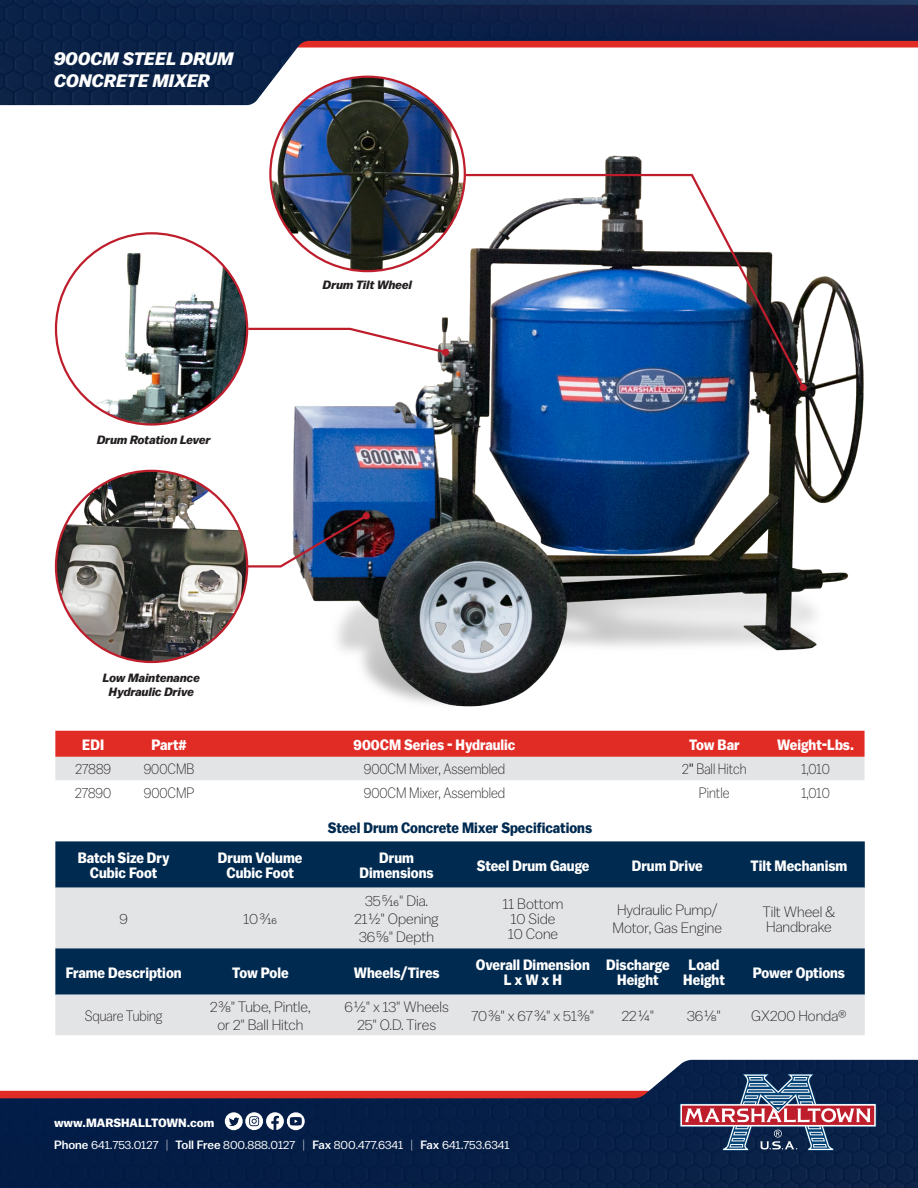
<style>
.page{position:relative;width:918px;height:1188px;background:#fff}
.page>*{position:absolute;margin:0;border:0;box-sizing:border-box;transform-origin:0 0}
.t1{font:italic 700 18px/21.6px "Balto";color:#fff}
.t2{font:700 15px/15px "Balto";color:#fff;text-align:center;scale:.9 1}
.t3{font:300 15px/18px "Balto";color:#231f20;text-align:center}
.t4{font:300 15px "Balto";color:#231f20;scale:.9 1}
.t5{font:700 15px "Balto";color:#002a50;scale:.9 1}
.t6{font:12px/22.5px "Balto";color:#fff}
.t7{font:italic 700 12px/14.4px "Balto";color:#231f20;text-align:center}
.s1{font-weight:400}
.s2{font-weight:700}
.s3{font-weight:500}
.s4{font-weight:300}
</style>
<div class="page">
<img style="left:0;top:1060px;width:918px;height:128px">
<img style="left:0;top:0;width:918px;height:105px">
<svg style="left:0;top:1074px;width:918px;height:77px"></svg>
<svg style="left:55px;top:731px;width:810px;height:49px;background:#e28987"></svg>
<img style="left:56px;top:471px;width:191px;height:191px;border-radius:96px">
<img style="left:248px;top:146px;width:617px;height:589px">
<svg style="left:246px;top:327px;width:202px;height:28px"></svg>
<div style="left:442px;top:349px;width:7px;height:7px;background:#be1d2c;border-radius:50%"></div>
<img style="left:56px;top:233px;width:191px;height:191px;border-radius:96px">
<img style="left:245px;top:513px;width:124px;height:56px">
<div style="left:363px;top:512px;width:7px;height:7px;background:#be1d2c;border-radius:50%"></div>
<img style="left:270px;top:77px;width:195px;height:194px;border-radius:97px">
<svg style="left:464px;top:173px;width:342px;height:218px"></svg>
<div style="left:800px;top:384px;width:7px;height:7px;background:#be1d2c;border-radius:50%"></div>
<div style="left:55px;top:841px;width:810px;height:47px;background:#002a50"></div>
<div style="left:55px;top:888px;width:810px;height:60px;background:#e3e4e6"></div>
<svg style="left:55px;top:948px;width:810px;height:87px;background:#6b8196"></svg>
<p class="t1" style="left:54px;top:48px;width:181px">900CM STEEL DRUM<br>CONCRETE MIXER</p>
<p class="t7" style="left:97px;top:432px;width:115px">Drum Rotation Lever</p>
<p class="t7" style="left:323px;top:278px;width:91px">Drum Tilt Wheel</p>
<p class="t7" style="left:103px;top:670px;width:99px">Low Maintenance<br>Hydraulic Drive</p>
<p class="t2" style="left:82px;top:737px;width:26px">EDI</p>
<p class="t2" style="left:152px;top:737px;width:41px">Part#</p>
<p class="t2" style="left:354px;top:737px;width:181px">900CM Series - Hydraulic</p>
<p class="t2" style="left:689px;top:737px;width:58px">Tow Bar</p>
<p class="t2" style="left:777px;top:737px;width:87px">Weight-Lbs.</p>
<p class="t4" style="left:76px;top:760px;width:41px">27889</p>
<p class="t4" style="left:144px;top:760px;width:58px">900CMB</p>
<p class="t4" style="left:364px;top:760px;width:159px">900CM Mixer, Assembled</p>
<p class="t4" style="left:682px;top:760px;width:73px">2<span class="s1">"</span> Ball Hitch</p>
<p class="t4" style="left:801px;top:760px;width:33px">1,010</p>
<p class="t4" style="left:75px;top:784px;width:42px">27890</p>
<p class="t4" style="left:144px;top:784px;width:58px">900CMP</p>
<p class="t4" style="left:364px;top:784px;width:159px">900CM Mixer, Assembled</p>
<p class="t4" style="left:699px;top:784px;width:36px">Pintle</p>
<p class="t4" style="left:801px;top:784px;width:33px">1,010</p>
<p class="t5" style="left:328px;top:819px;width:295px">Steel Drum Concrete Mixer Specifications</p>
<p class="t2" style="left:78px;top:850px;width:103px">Batch Size Dry<br>Cubic Foot</p>
<p class="t2" style="left:218px;top:850px;width:95px">Drum Volume<br>Cubic Foot</p>
<p class="t2" style="left:360px;top:850px;width:84px">Drum<br>Dimensions</p>
<p class="t2" style="left:477px;top:858px;width:126px">Steel Drum Gauge</p>
<p class="t2" style="left:632px;top:858px;width:80px">Drum Drive</p>
<p class="t2" style="left:751px;top:858px;width:109px">Tilt Mechanism</p>
<p class="t3" style="left:119px;top:910px;width:10px">9</p>
<p class="t3" style="left:243px;top:910px;width:35px">103/16</p>
<p class="t3" style="left:354px;top:892px;width:86px">355/16" Dia.<br>211/2" Opening<br>36 5/8" Depth</p>
<p class="t3" style="left:503px;top:896px;width:62px;line-height:15.1px">11 Bottom<br>10 Side<br>10 Cone</p>
<p class="t3" style="left:612px;top:901px;width:111px">Hydraulic Pump/<br>Motor, Gas Engine</p>
<p class="t3" style="left:763px;top:903px;width:74px;line-height:15.3px;text-align:left">Tilt Wheel &amp;<br>Handbrake</p>
<p class="t2" style="left:66px;top:965px;width:130px">Frame Description</p>
<p class="t2" style="left:232px;top:965px;width:64px">Tow Pole</p>
<p class="t2" style="left:354px;top:965px;width:97px">Wheels/Tires</p>
<p class="t2" style="left:476px;top:957px;width:128px">Overall Dimension<br>L x W x H</p>
<p class="t2" style="left:606px;top:957px;width:72px">Discharge<br>Height</p>
<p class="t2" style="left:683px;top:957px;width:48px">Load<br>Height</p>
<p class="t2" style="left:753px;top:965px;width:104px">Power Options</p>
<p class="t4" style="left:85px;top:1007px;width:88px">Square Tubing</p>
<p class="t3" style="left:210px;top:998px;width:102px">2 3/8" Tube, Pintle, or 2" Ball Hitch</p>
<p class="t3" style="left:345px;top:998px;width:106px">6 1/2" x 13" Wheels<br>25" O.D. Tires</p>
<p class="t3" style="left:471px;top:1007px;width:125px">70 3/8" x 67 3/4" x 513/8"</p>
<p class="t3" style="left:622px;top:1007px;width:34px">22 1/4"</p>
<p class="t3" style="left:687px;top:1007px;width:35px">361/8"</p>
<p class="t3" style="left:751px;top:1007px;width:97px">GX200 Honda®</p>
<p class="t6" style="left:54px;top:1111px;width:457px"><span class="s2">www.MARSHALLTOWN.com<br></span><span class="s3">Phone</span> 641.753.0127 <span class="s4">|</span> <span class="s3">Toll Free</span> 800.888.0127 <span class="s4">|</span> <span class="s3">Fax</span> 800.477.6341 <span class="s4">|</span> <span class="s3">Fax</span> 641.753.6341</p>
</div>
